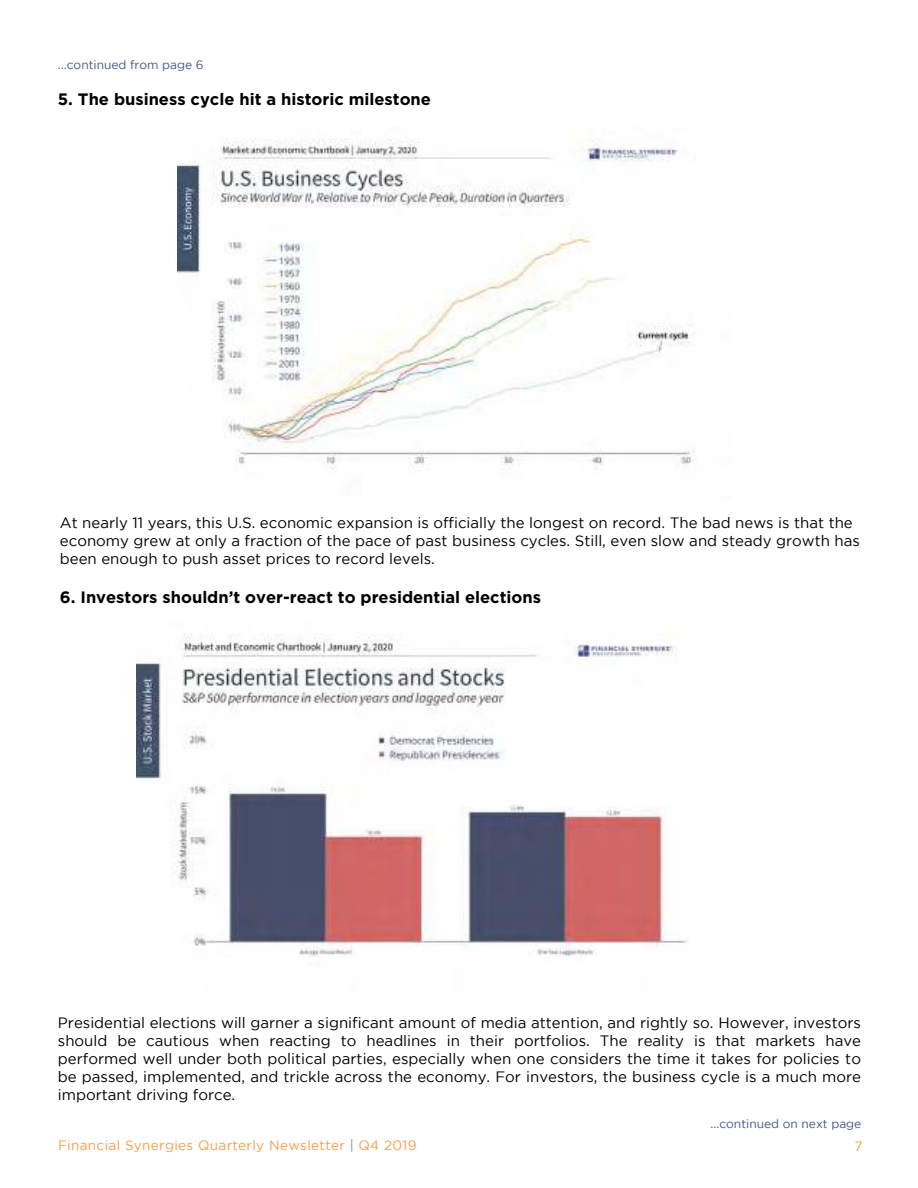
<style>
.page{position:relative;width:918px;height:1188px;background:#fff}
.page>*{position:absolute;margin:0;border:0;box-sizing:border-box;transform-origin:0 0}
.t1{font:700 16.5px "Gotham";color:#000}
.t2{font:15px/18px "Gotham";color:#000}
.t3{font:13.5px "Gotham";letter-spacing:.025em;color:#f89d4b}
.t4{font:12px "Gotham";color:#43538e}
.s1{color:#82888f}
</style>
<div class="page">
<img style="left:136px;top:634px;width:553px;height:323px">
<img style="left:178px;top:139px;width:518px;height:330px">
<p class="t4" style="left:58px;top:58px;width:147px">...continued from page 6</p>
<p class="t1" style="left:58px;top:89px;width:375px">5. The business cycle hit a historic milestone</p>
<p class="t2" style="left:60px;top:514px;width:802px">At nearly 11 years, this U.S. economic expansion is officially the longest on record. The bad news is that the economy grew at only a fraction of the pace of past business cycles. Still, even slow and steady growth has been enough to push asset prices to record levels.</p>
<p class="t1" style="left:60px;top:587px;width:483px">6. Investors shouldn’t over-react to presidential elections</p>
<p class="t2" style="left:58px;top:1013px;width:805px;text-align:justify">Presidential elections will garner a significant amount of media attention, and rightly so. However, investors should be cautious when reacting to headlines in their portfolios. The reality is that markets have performed well under both political parties, especially when one considers the time it takes for policies to be passed, implemented, and trickle across the economy. For investors, the business cycle is a much more important driving force.</p>
<p class="t4" style="left:711px;top:1117px;width:152px">...continued on next page</p>
<p class="t3" style="left:58px;top:1138px;width:360px">Financial Synergies Quarterly Newsletter <span class="s1">|</span> Q4 2019</p>
<p class="t3" style="left:854px;top:1139px;width:10px">7</p>
</div>
